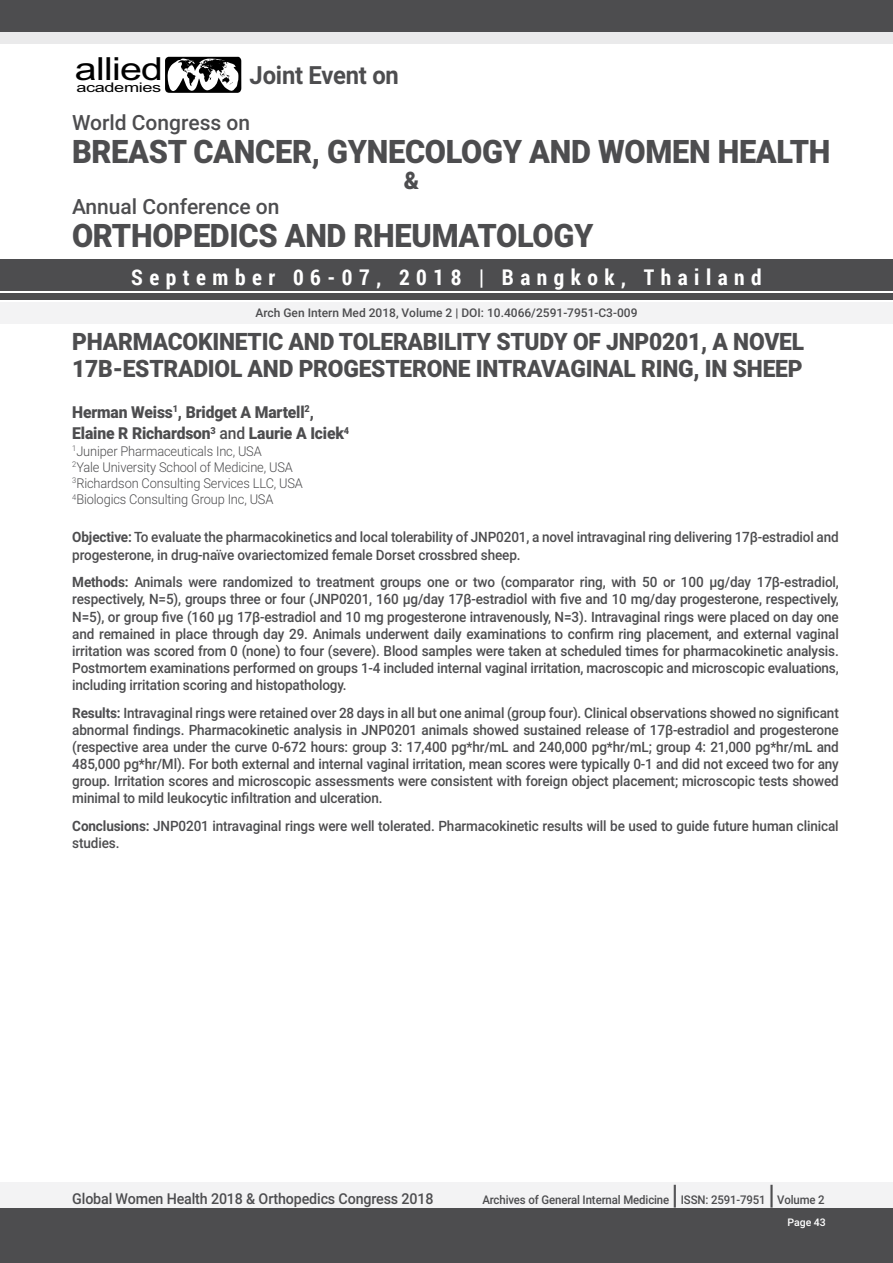
<style>
.page{position:relative;width:893px;height:1263px;background:#fff}
.page>*{position:absolute;margin:0;border:0;box-sizing:border-box;transform-origin:0 0}
.t1{font:900 32.4px "Roboto";letter-spacing:-.01em;color:#4d4d4f;scale:.95 1}
.t2{font:31.8px "Arial";letter-spacing:-.02em;color:#000;scale:1.24 1}
.t3{font:500 27px "Roboto";color:#4d4d4f;scale:.95 1}
.t4{font:700 25.05px "Roboto";letter-spacing:-.01em;color:#4d4d4f;scale:.95 1}
.t5{font:900 24.15px "Roboto";color:#4d4d4f;scale:.95 1}
.t6{font:900 24px/26.4px "Roboto";letter-spacing:-.01em;color:#4d4d4f;scale:.95 1}
.t7{font:700 21.6px "Roboto Condensed";letter-spacing:.3em;color:#fff}
.t8{font:500 21px "Roboto";color:#4d4d4f}
.t9{font:900 16.5px/21.5px "Roboto";letter-spacing:-.01em;color:#4d4d4f;scale:.95 1}
.t10{font:500 15px "Roboto";letter-spacing:-.01em;color:#4d4d4f;scale:.95 1}
.t11{font:500 14.25px/17.1px "Roboto";letter-spacing:-.01em;color:#4d4d4f;scale:.95 1}
.t12{font:300 13.5px/16.2px "Roboto";letter-spacing:-.01em;color:#4d4d4f;scale:.95 1}
.t13{font:13.35px "Arial";letter-spacing:-.02em;color:#000;scale:1.36 1}
.t14{font:500 12px "Roboto";letter-spacing:-.01em;color:#4d4d4f}
.t15{font:500 12px "Roboto";letter-spacing:-.01em;color:#4d4d4f;scale:.95 1}
.t16{font:500 10.5px "Roboto";color:#fff}
.s1{font-weight:500}
.s2{font-weight:700}
</style>
<div class="page">
<div style="left:0;top:13px;width:893px;height:31px;background:#eaeaeb"></div>
<div style="left:0;top:1182px;width:893px;height:27px;background:#f3f3f4"></div>
<div style="left:0;top:1209px;width:893px;height:54px;background:#4d4d4f"></div>
<div style="left:0;top:259px;width:893px;height:31px;background:#4d4d4f"></div>
<div style="left:0;top:0;width:893px;height:31px;background:#4d4d4f"></div>
<div style="left:0;top:293px;width:893px;height:7px;background:#4d4d4f"></div>
<div style="left:0;top:302px;width:893px;height:21px;background:#f3f3f4"></div>
<svg style="left:165px;top:57px;width:76px;height:36px"></svg>
<h2 class="t2" style="left:75px;top:48px;width:73px">allied</h2>
<p class="t13" style="left:76px;top:79px;width:64px">academies</p>
<h3 class="t4" style="left:250px;top:58px;width:159px">Joint Event on</h3>
<h3 class="t8" style="left:72px;top:108px;width:180px">World Congress on</h3>
<h1 class="t1" style="left:72px;top:129px;width:800px">BREAST CANCER, GYNECOLOGY AND WOMEN HEALTH</h1>
<h3 class="t8" style="left:72px;top:191px;width:209px">Annual Conference on</h3>
<h3 class="t5" style="left:404px;top:164px;width:18px">&amp;</h3>
<h1 class="t1" style="left:72px;top:212px;width:550px">ORTHOPEDICS AND RHEUMATOLOGY</h1>
<h3 class="t7" style="left:131px;top:262px;width:632px">September 06-07, 2018 | Bangkok, Thailand</h3>
<p class="t14" style="left:255px;top:304px;width:384px">Arch Gen Intern Med 2018, Volume 2 | DOI: 10.4066/2591-7951-C3-009</p>
<h3 class="t6" style="left:72px;top:328px;width:772px">PHARMACOKINETIC AND TOLERABILITY STUDY OF JNP0201, A NOVEL<br>17Β-ESTRADIOL AND PROGESTERONE INTRAVAGINAL RING, IN SHEEP</h3>
<p class="t9" style="left:72px;top:401px;width:293px">Herman Weiss<sup>1</sup>, Bridget A Martell<sup>2</sup>,<br>Elaine R Richardson<sup>3</sup> <span class="s1">and</span> Laurie A Iciek<sup>4</sup></p>
<p class="t12" style="left:72px;top:442px;width:244px"><sup>1</sup>Juniper Pharmaceuticals Inc, USA<br><sup>2</sup>Yale University School of Medicine, USA <sup>3</sup>Richardson Consulting Services LLC, USA <sup>4</sup>Biologics Consulting Group Inc, USA</p>
<p class="t11" style="left:72px;top:528px;width:808px"><span class="s2">Objective:</span> To evaluate the pharmacokinetics and local tolerability of JNP0201, a novel intravaginal ring delivering 17β-estradiol and progesterone, in drug-naïve ovariectomized female Dorset crossbred sheep.</p>
<p class="t11" style="left:72px;top:573px;width:808px;text-align:justify"><span class="s2">Methods:</span> Animals were randomized to treatment groups one or two (comparator ring, with 50 or 100 μg/day 17β-estradiol, respectively, N=5), groups three or four (JNP0201, 160 μg/day 17β-estradiol with five and 10 mg/day progesterone, respectively, N=5), or group five (160 µg 17β-estradiol and 10 mg progesterone intravenously, N=3). Intravaginal rings were placed on day one and remained in place through day 29. Animals underwent daily examinations to confirm ring placement, and external vaginal irritation was scored from 0 (none) to four (severe). Blood samples were taken at scheduled times for pharmacokinetic analysis.<br>Postmortem examinations performed on groups 1-4 included internal vaginal irritation, macroscopic and microscopic evaluations, including irritation scoring and histopathology.</p>
<p class="t11" style="left:72px;top:703px;width:808px;text-align:justify"><span class="s2">Results:</span> Intravaginal rings were retained over 28 days in all but one animal (group four). Clinical observations showed no significant abnormal findings. Pharmacokinetic analysis in JNP0201 animals showed sustained release of 17β-estradiol and progesterone (respective area under the curve 0-672 hours: group 3: 17,400 pg*hr/mL and 240,000 pg*hr/mL; group 4: 21,000 pg*hr/mL and 485,000 pg*hr/Ml). For both external and internal vaginal irritation, mean scores were typically 0-1 and did not exceed two for any group. Irritation scores and microscopic assessments were consistent with foreign object placement; microscopic tests showed minimal to mild leukocytic infiltration and ulceration.</p>
<p class="t11" style="left:72px;top:817px;width:808px"><span class="s2">Conclusions:</span> JNP0201 intravaginal rings were well tolerated. Pharmacokinetic results will be used to guide future human clinical studies.</p>
<p class="t10" style="left:72px;top:1189px;width:382px">Global Women Health 2018 &amp; Orthopedics Congress 2018</p>
<p class="t15" style="left:482px;top:1192px;width:198px">Archives of General Internal Medicine</p>
<h3 class="t3" style="left:672px;top:1176px;width:8px">|</h3>
<p class="t15" style="left:681px;top:1192px;width:91px">ISSN: 2591-7951</p>
<h3 class="t3" style="left:768px;top:1176px;width:8px">|</h3>
<p class="t15" style="left:777px;top:1192px;width:51px">Volume 2</p>
<p class="t16" style="left:787px;top:1215px;width:40px">Page 43</p>
</div>
